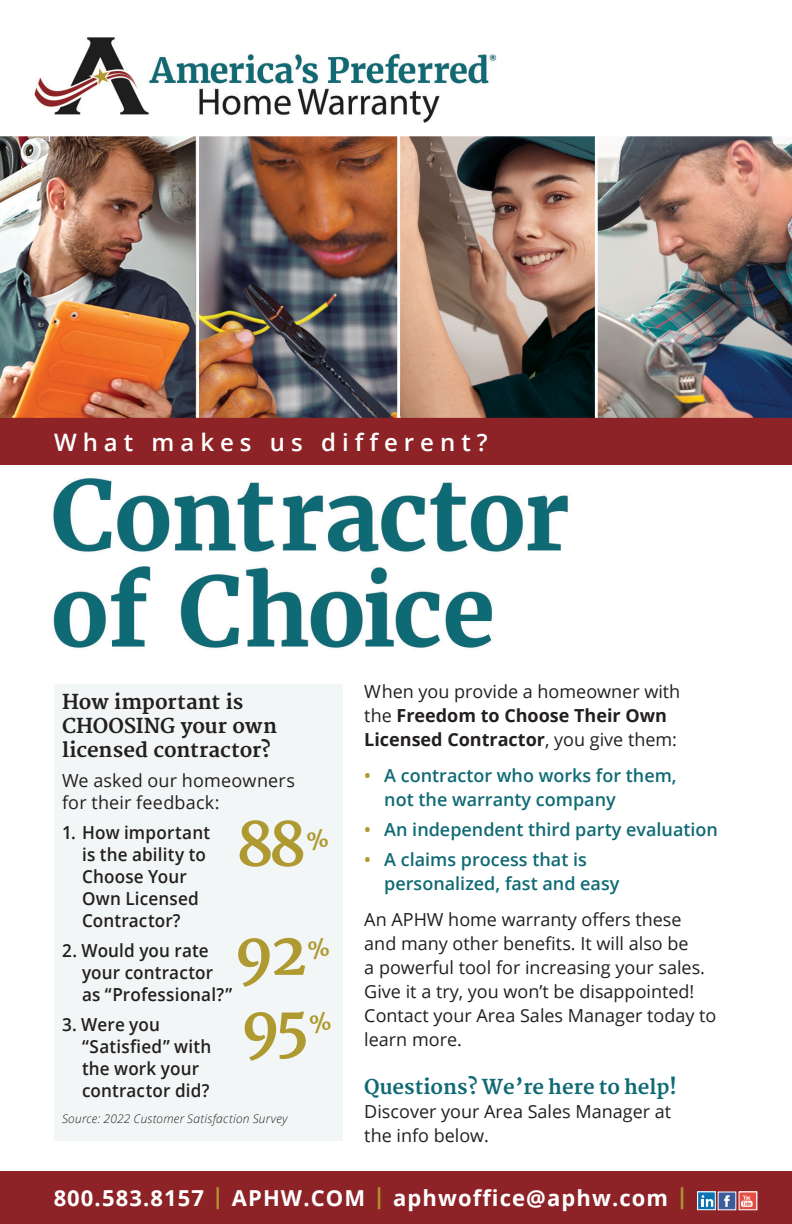
<style>
.page{position:relative;width:792px;height:1224px;background:#fff}
.page>*{position:absolute;margin:0;border:0;box-sizing:border-box;transform-origin:0 0}
.t1{font:700 60px "Merriweather";color:#af9a31}
.t2{font:600 24px "Open Sans";letter-spacing:.25em;color:#fff}
.t3{font:700 24px "Merriweather";color:#af9a31}
.t4{font:700 22px "Open Sans";letter-spacing:.05em;color:#fff}
.t5{font:700 20px/24px "Merriweather";color:#231f20}
.t6{font:700 20px "Merriweather";color:#0f6a74}
.t7{font:18px/24px "Open Sans";color:#231f20}
.t8{font:600 18px/22px "Open Sans";letter-spacing:.01em;color:#231f20;scale:.95 1}
.t9{font:600 18px/24px "Open Sans";color:#0f6a74}
.t10{font:italic 300 12px "Open Sans";letter-spacing:.02em;color:#231f20}
.s1{font-weight:700}
.s2{color:#af9a31}
.s3{color:#ad9830}
</style>
<div class="page">
<div style="left:0;top:1172px;width:792px;height:52px;background:#8d2327"></div>
<img style="left:0;top:37px;width:792px;height:611px">
<div style="left:54px;top:684px;width:289px;height:457px;background:#f3f6f7"></div>
<div style="left:0;top:418px;width:792px;height:47px;background:#8d2327"></div>
<div style="left:697px;top:1192px;width:19px;height:18px;border:1px solid #fff"></div>
<svg style="left:698px;top:1192px;width:59px;height:18px"></svg>
<p class="t2" style="left:54px;top:426px;width:435px">What makes us different?</p>
<p class="t5" style="left:62px;top:691px;width:217px">How important is<br>CHOOSING your own licensed contractor?</p>
<p class="t7" style="left:62px;top:769px;width:235px;line-height:22px">We asked our homeowners for their feedback:</p>
<p class="t8" style="left:82px;top:821px;width:136px;text-indent:-20px">1. How important is the ability to<br>Choose Your<br>Own Licensed<br>Contractor?</p>
<p class="t8" style="left:82px;top:939px;width:160px;text-indent:-20px">2. Would you rate your contractor as “Professional?”</p>
<p class="t8" style="left:82px;top:1013px;width:138px;text-indent:-20px">3. Were you “Satisfied” with the work your contractor did?</p>
<p class="t10" style="left:62px;top:1110px;width:227px">Source: 2022 Customer Satisfaction Survey</p>
<p class="t1" style="left:236px;top:810px;width:71px">88</p>
<p class="t3" style="left:306px;top:826px;width:25px">%</p>
<p class="t1" style="left:235px;top:919px;width:74px">92</p>
<p class="t3" style="left:307px;top:935px;width:25px">%</p>
<p class="t1" style="left:242px;top:992px;width:69px">95</p>
<p class="t3" style="left:309px;top:1009px;width:25px">%</p>
<p class="t7" style="left:364px;top:679px;width:318px">When you provide a homeowner with the <span class="s1">Freedom to Choose Their Own<br>Licensed Contractor</span>, you give them:</p>
<p class="t9" style="left:384px;top:763px;width:294px;text-indent:-20px"><span class="s2">•</span> A contractor who works for them, not the warranty company</p>
<p class="t9" style="left:364px;top:817px;width:355px"><span class="s2">•</span> An independent third party evaluation</p>
<p class="t9" style="left:384px;top:847px;width:237px;text-indent:-20px"><span class="s2">•</span> A claims process that is personalized, fast and easy</p>
<p class="t7" style="left:364px;top:907px;width:354px">An APHW home warranty offers these and many other benefits. It will also be<br>a powerful tool for increasing your sales.<br>Give it a try, you won’t be disappointed!<br>Contact your Area Sales Manager today to learn more.</p>
<p class="t6" style="left:364px;top:1075px;width:314px">Questions? We’re here to help!</p>
<p class="t7" style="left:364px;top:1099px;width:308px">Discover your Area Sales Manager at the info below.</p>
<p class="t4" style="left:54px;top:1183px;width:636px">800.583.8157 <span class="s3">|</span> APHW.COM <span class="s3">|</span> aphwoffice@aphw.com <span class="s3">|</span></p>
</div>
